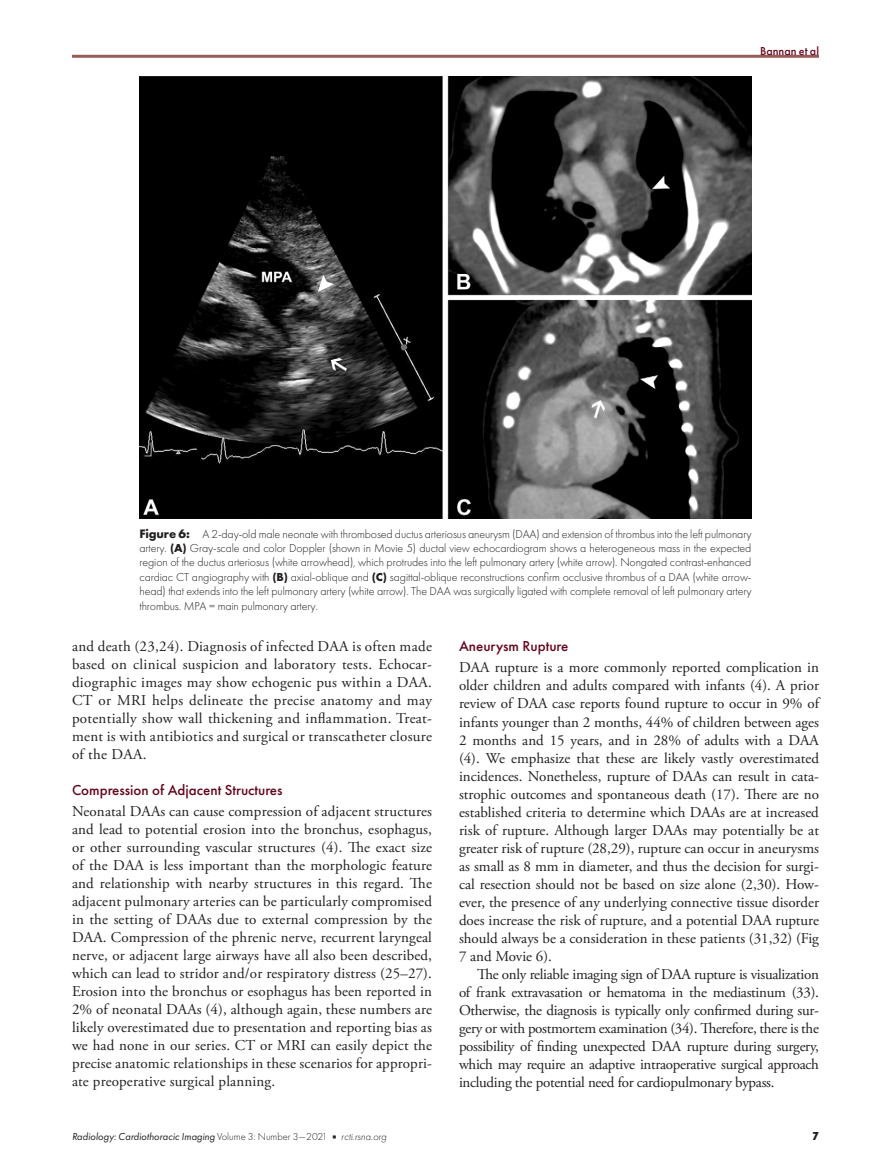
<style>
.page{position:relative;width:891px;height:1175px;background:#fff}
.page>*{position:absolute;margin:0;border:0;box-sizing:border-box;transform-origin:0 0}
.t1{font:15px/18px "Adobe Garamond Pro";color:#231f20;text-align:justify}
.t2{font:500 15px "Futura PT";color:#65051c}
.t3{font:300 12px/14.4px "Futura PT";letter-spacing:-.01em;color:#231f20;text-align:justify}
.t4{font:500 12px "Futura PT";color:#65051c}
.t5{font:800 12px "Futura PT Cond";color:#231f20}
.t6{font:italic 10.5px "Futura PT";color:#231f20}
.s1{font-weight:700;font-size:12.75px}
.s2{font-weight:700}
.s3{font-weight:300;font-style:normal}
.s4{font-family:"Universal Newswith Comm Pi";font-style:normal;font-size:6px}
.s5{font-weight:300}
</style>
<div class="page">
<hr style="left:72px;top:55px;width:747px;height:3px;background:#965c59">
<img style="left:140px;top:77px;width:612px;height:442px">
<p class="t4" style="left:760px;top:44px;width:60px">Bannan et al</p>
<p class="t3" style="left:139px;top:526px;width:614px"><span class="s1">Figure 6:</span> A 2-day-old male neonate with thrombosed ductus arteriosus aneurysm (DAA) and extension of thrombus into the left pulmonary artery. <span class="s2">(A)</span> Gray-scale and color Doppler (shown in Movie 5) ductal view echocardiogram shows a heterogeneous mass in the expected region of the ductus arteriosus (white arrowhead), which protrudes into the left pulmonary artery (white arrow). Nongated contrast-enhanced cardiac CT angiography with <span class="s2">(B)</span> axial-oblique and <span class="s2">(C)</span> sagittal-oblique reconstructions confirm occlusive thrombus of a DAA (white arrow&shy;head) that extends into the left pulmonary artery (white arrow). The DAA was surgically ligated with complete removal of left pulmonary artery thrombus. MPA = main pulmonary artery.</p>
<p class="t1" style="left:72px;top:637px;width:362px">and death (23,24). Diagnosis of infected DAA is often made based on clinical suspicion and laboratory tests. Echocar&shy;diographic images may show echogenic pus within a DAA.<br>CT or MRI helps delineate the precise anatomy and may potentially show wall thickening and inflammation. Treat&shy;ment is with antibiotics and surgical or transcatheter closure of the DAA.</p>
<p class="t2" style="left:72px;top:781px;width:212px">Compression of Adjacent Structures</p>
<p class="t1" style="left:72px;top:802px;width:362px">Neonatal DAAs can cause compression of adjacent structures and lead to potential erosion into the bronchus, esophagus, or other surrounding vascular structures (4). The exact size of the DAA is less important than the morphologic feature and relationship with nearby structures in this regard. The adjacent pulmonary arteries can be particularly compromised in the setting of DAAs due to external compression by the DAA. Compression of the phrenic nerve, recurrent laryngeal nerve, or adjacent large airways have all also been described, which can lead to stridor and/or respiratory distress (25–27).<br>Erosion into the bronchus or esophagus has been reported in 2% of neonatal DAAs (4), although again, these numbers are likely overestimated due to presentation and reporting bias as we had none in our series. CT or MRI can easily depict the precise anatomic relationships in these scenarios for appropri&shy;ate preoperative surgical planning.</p>
<p class="t2" style="left:459px;top:637px;width:111px">Aneurysm Rupture</p>
<p class="t1" style="left:459px;top:659px;width:362px">DAA rupture is a more commonly reported complication in older children and adults compared with infants (4). A prior review of DAA case reports found rupture to occur in 9% of infants younger than 2 months, 44% of children between ages 2 months and 15 years, and in 28% of adults with a DAA (4). We emphasize that these are likely vastly overestimated incidences. Nonetheless, rupture of DAAs can result in cata&shy;strophic outcomes and spontaneous death (17). There are no established criteria to determine which DAAs are at increased risk of rupture. Although larger DAAs may potentially be at greater risk of rupture (28,29), rupture can occur in aneurysms as small as 8 mm in diameter, and thus the decision for surgi&shy;cal resection should not be based on size alone (2,30). How&shy;ever, the presence of any underlying connective tissue disorder does increase the risk of rupture, and a potential DAA rupture should always be a consideration in these patients (31,32) (Fig 7 and Movie 6).</p>
<p class="t1" style="left:459px;top:965px;width:362px;text-indent:18px">The only reliable imaging sign of DAA rupture is visualization of frank extravasation or hematoma in the mediastinum (33).<br>Otherwise, the diagnosis is typically only confirmed during sur&shy;gery or with postmortem examination (34). Therefore, there is the possibility of finding unexpected DAA rupture during surgery, which may require an adaptive intraoperative surgical approach including the potential need for cardiopulmonary bypass.</p>
<p class="t6" style="left:72px;top:1130px;width:316px">Radiology: Cardiothoracic Imaging <span class="s3">Volume 3: Number 3—2021</span> <span class="s4">n</span> <span class="s5">rcti.rsna.org</span></p>
<p class="t5" style="left:813px;top:1128px;width:8px">7</p>
</div>
